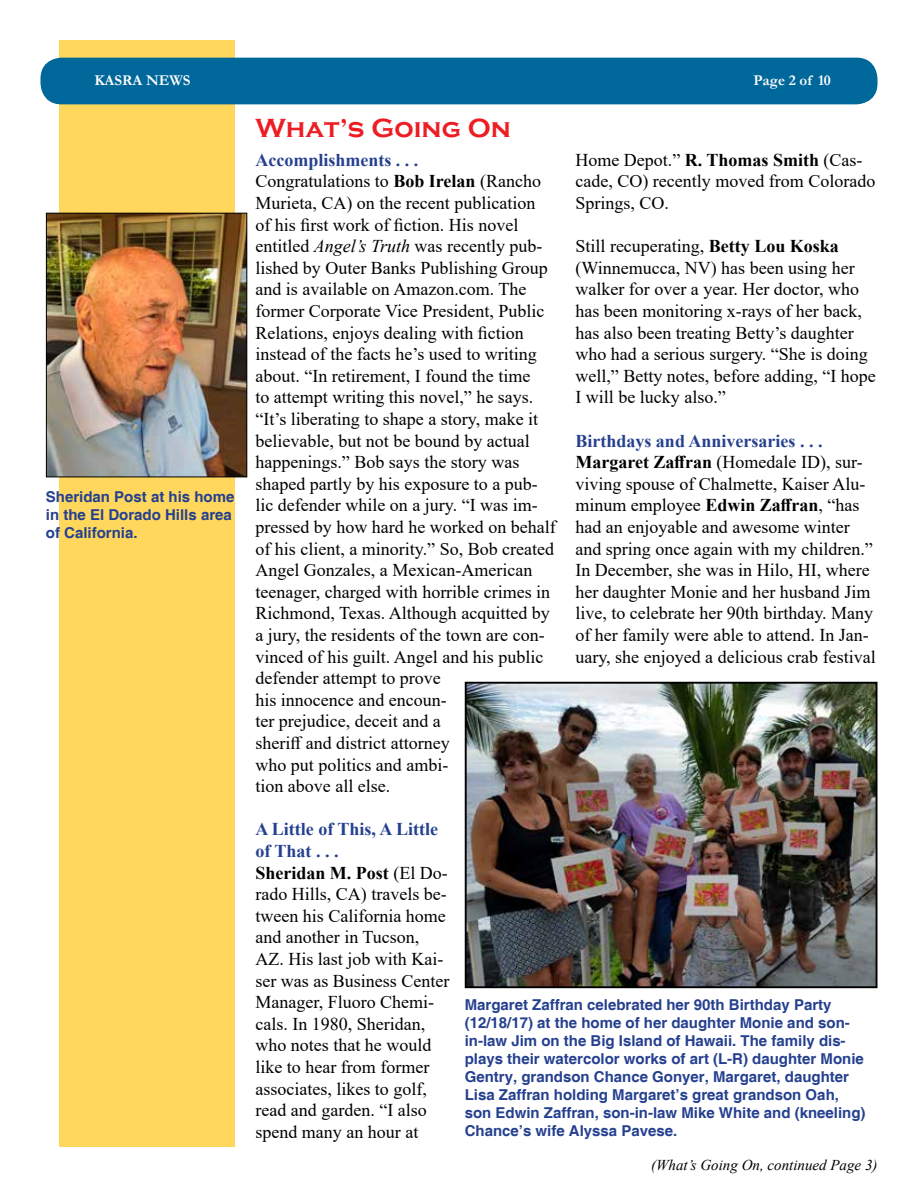
<style>
.page{position:relative;width:918px;height:1188px;background:#fff}
.page>*{position:absolute;margin:0;border:0;box-sizing:border-box;transform-origin:0 0}
.t1{font:700 27px "Copperplate Gothic";color:#ed1d24}
.t2{font:18px/21.6px "Times New Roman";color:#000}
.t3{font:700 15px/18px "Helvetica";color:#25408f}
.t4{font:italic 15px "Times New Roman";color:#000}
.t5{font:700 15px "Garamond";color:#fff}
.s1{font-weight:700;color:#25408f}
.s2{font-weight:700}
.s3{font-style:italic}
</style>
<div class="page">
<div style="left:59px;top:40px;width:175px;height:1108px;background:#ffd75c"></div>
<div style="left:40px;top:58px;width:838px;height:46px;background:#00679b;border-radius:21px"></div>
<img style="left:468px;top:685px;width:407px;height:300px">
<div style="left:465px;top:682px;width:413px;height:306px;border:2px solid #000"></div>
<img style="left:48px;top:215px;width:197px;height:260px">
<div style="left:46px;top:213px;width:201px;height:264px;border:1px solid #000"></div>
<p class="t5" style="left:94px;top:70px;width:98px">KASRA NEWS</p>
<p class="t5" style="left:754px;top:70px;width:79px">Page 2 of 10</p>
<h1 class="t1" style="left:255px;top:113px;width:257px">What’s Going On</h1>
<p class="t2" style="left:255px;top:148px;width:302px"><span class="s1">Accomplishments . . .<br></span>Congratulations to <span class="s2">Bob Irelan</span> (Rancho Murieta, CA) on the recent publication<br>of his first work of fiction. His novel entitled <span class="s3">Angel’s Truth</span> was recently pub&shy;lished by Outer Banks Publishing Group and is available on Amazon.com. The former Corporate Vice President, Public Relations, enjoys dealing with fiction instead of the facts he’s used to writing about. “In retirement, I found the time<br>to attempt writing this novel,” he says. “It’s liberating to shape a story, make it believable, but not be bound by actual happenings.” Bob says the story was shaped partly by his exposure to a pub&shy;lic defender while on a jury. “I was im&shy;pressed by how hard he worked on behalf of his client, a minority.” So, Bob created Angel Gonzales, a Mexican-American teenager, charged with horrible crimes in Richmond, Texas. Although acquitted by a jury, the residents of the town are con&shy;vinced of his guilt. Angel and his public defender attempt to prove<br>his innocence and encoun-<br>ter prejudice, deceit and a<br>sheriff and district attorney<br>who put politics and ambi-<br>tion above all else.</p>
<p class="t2" style="left:255px;top:818px;width:195px"><span class="s1">A Little of This, A Little of That . . .<br></span><span class="s2">Sheridan M. Post</span> (El Do&shy;rado Hills, CA) travels be&shy;tween his California home and another in Tucson,<br>AZ. His last job with Kai&shy;ser was as Business Center<br>Manager, Fluoro Chemi&shy;cals. In 1980, Sheridan, who notes that he would like to hear from former associates, likes to golf, read and garden. “I also spend many an hour at</p>
<p class="t2" style="left:575px;top:148px;width:301px">Home Depot.” <span class="s2">R. Thomas Smith</span> (Cas&shy;cade, CO) recently moved from Colorado<br>Springs, CO.</p>
<p class="t2" style="left:575px;top:235px;width:302px">Still recuperating, <span class="s2">Betty Lou Koska </span>(Winnemucca, NV) has been using her walker for over a year. Her doctor, who has been monitoring x-rays of her back, has also been treating Betty’s daughter who had a serious surgery. “She is doing well,” Betty notes, before adding, “I hope I will be lucky also.”</p>
<p class="t2" style="left:575px;top:429px;width:302px"><span class="s1">Birthdays and Anniversaries . . .<br></span><span class="s2">Margaret Zaffran</span> (Homedale ID), sur&shy;viving spouse of Chalmette, Kaiser Alu&shy;minum employee <span class="s2">Edwin Zaffran</span>, “has had an enjoyable and awesome winter and spring once again with my children.” In December, she was in Hilo, HI, where her daughter Monie and her husband Jim live, to celebrate her 90th birthday. Many of her family were able to attend. In Jan&shy;uary, she enjoyed a delicious crab festival</p>
<p class="t3" style="left:46px;top:488px;width:190px">Sheridan Post at his home in the El Dorado Hills area of California.</p>
<p class="t3" style="left:465px;top:996px;width:402px">Margaret Zaffran celebrated her 90th Birthday Party (12/18/17) at the home of her daughter Monie and son&shy;in-law Jim on the Big Island of Hawaii. The family dis&shy;plays their watercolor works of art (L-R) daughter Monie Gentry, grandson Chance Gonyer, Margaret, daughter Lisa Zaffran holding Margaret’s great grandson Oah, son Edwin Zaffran, son-in-law Mike White and (kneeling)<br>Chance’s wife Alyssa Pavese.</p>
<p class="t4" style="left:651px;top:1154px;width:228px">(What’s Going On, continued Page 3)</p>
</div>
